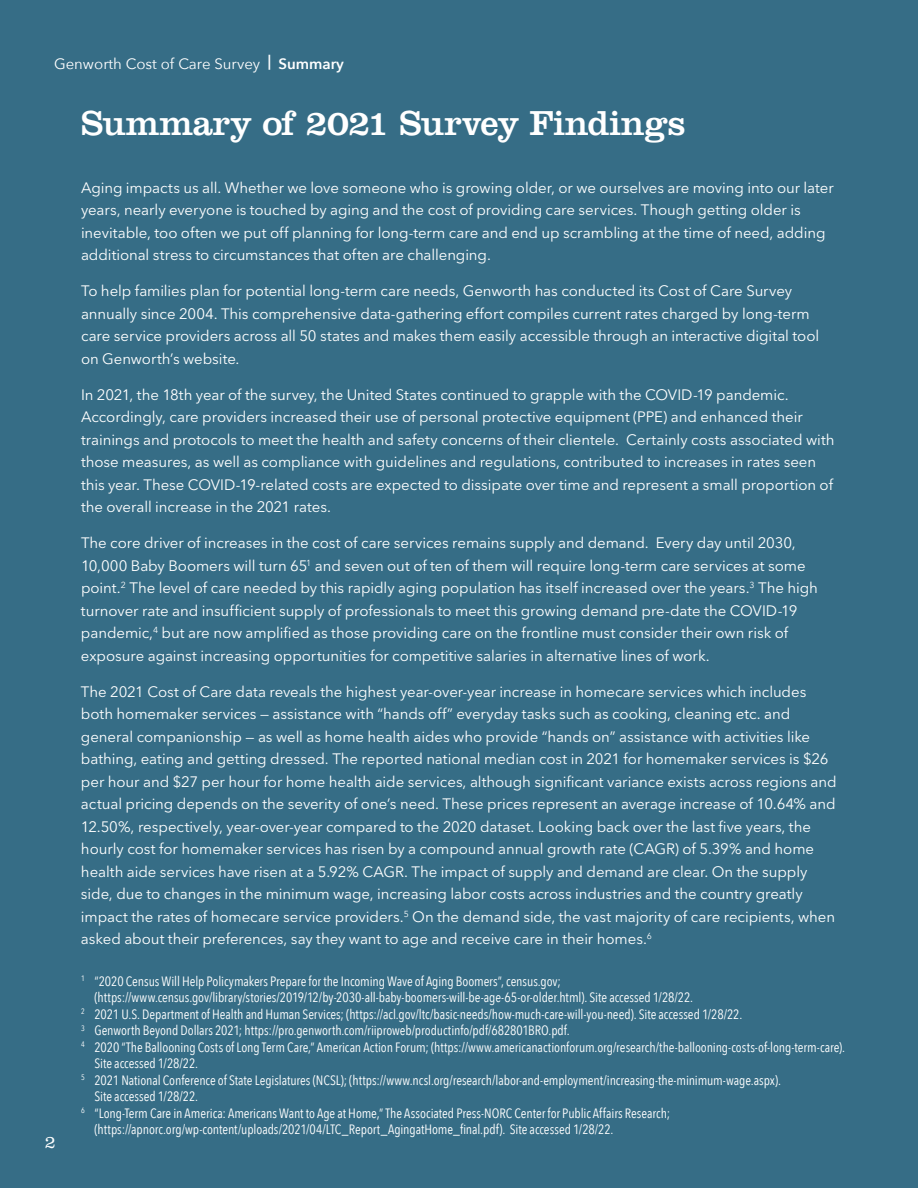
<style>
.page{position:relative;width:918px;height:1188px;background:#366d86}
.page>*{position:absolute;margin:0;border:0;box-sizing:border-box;transform-origin:0 0}
.t1{font:36px "Clarendon";letter-spacing:-.015em;color:#fff}
.t2{font:300 18px "Clarendon";color:#fff}
.t3{font:15px/22.5px "Avenir Next LT Pro";letter-spacing:-.005em;color:#fff}
.t4{font:15px "Avenir Next";color:#fff}
.t5{font:13.5px "Avenir Next Condensed";letter-spacing:-.005em;color:#fff}
.s1{font-weight:600}
</style>
<div class="page">
<p class="t4" style="left:54px;top:51px;width:292px">Genworth Cost of Care Survey <sup>|</sup> <span class="s1">Summary</span></p>
<p class="t2" style="left:45px;top:1131px;width:12px">2</p>
<h1 class="t1" style="left:81px;top:102px;width:606px">Summary of 2021 Survey Findings</h1>
<p class="t3" style="left:81px;top:176px;width:754px">Aging impacts us all. Whether we love someone who is growing older, or we ourselves are moving into our later years, nearly everyone is touched by aging and the cost of providing care services. Though getting older is inevitable, too often we put off planning for long-term care and end up scrambling at the time of need, adding additional stress to circumstances that often are challenging.</p>
<p class="t3" style="left:81px;top:280px;width:740px">To help families plan for potential long-term care needs, Genworth has conducted its Cost of Care Survey annually since 2004. This comprehensive data-gathering effort compiles current rates charged by long-term care service providers across all 50 states and makes them easily accessible through an interactive digital tool on Genworth’s website.</p>
<p class="t3" style="left:81px;top:383px;width:755px">In 2021, the 18th year of the survey, the United States continued to grapple with the COVID-19 pandemic.<br>Accordingly, care providers increased their use of personal protective equipment (PPE) and enhanced their trainings and protocols to meet the health and safety concerns of their clientele. Certainly costs associated with those measures, as well as compliance with guidelines and regulations, contributed to increases in rates seen this year. These COVID-19-related costs are expected to dissipate over time and represent a small proportion of the overall increase in the 2021 rates.</p>
<p class="t3" style="left:81px;top:532px;width:738px">The core driver of increases in the cost of care services remains supply and demand. Every day until 2030, 10,000 Baby Boomers will turn 65<sup>1</sup> and seven out of ten of them will require long-term care services at some point.<sup>2</sup> The level of care needed by this rapidly aging population has itself increased over the years.<sup>3</sup> The high turnover rate and insufficient supply of professionals to meet this growing demand pre-date the COVID-19 pandemic,<sup>4</sup> but are now amplified as those providing care on the frontline must consider their own risk of exposure against increasing opportunities for competitive salaries in alternative lines of work.</p>
<p class="t3" style="left:81px;top:680px;width:757px">The 2021 Cost of Care data reveals the highest year-over-year increase in homecare services which includes both homemaker services — assistance with “hands off” everyday tasks such as cooking, cleaning etc. and general companionship — as well as home health aides who provide “hands on” assistance with activities like bathing, eating and getting dressed. The reported national median cost in 2021 for homemaker services is $26 per hour and $27 per hour for home health aide services, although significant variance exists across regions and actual pricing depends on the severity of one’s need. These prices represent an average increase of 10.64% and 12.50%, respectively, year-over-year compared to the 2020 dataset. Looking back over the last five years, the hourly cost for homemaker services has risen by a compound annual growth rate (CAGR) of 5.39% and home health aide services have risen at a 5.92% CAGR. The impact of supply and demand are clear. On the supply side, due to changes in the minimum wage, increasing labor costs across industries and the country greatly impact the rates of homecare service providers.<sup>5</sup> On the demand side, the vast majority of care recipients, when asked about their preferences, say they want to age and receive care in their homes.<sup>6</sup></p>
<p class="t5" style="left:81px;top:969px;width:482px"><sup>1</sup> “2020 Census Will Help Policymakers Prepare for the Incoming Wave of Aging Boomers”, census.gov;</p>
<p class="t5" style="left:95px;top:986px;width:600px">(https://www.census.gov/library/stories/2019/12/by-2030-all-baby-boomers-will-be-age-65-or-older.html). Site accessed 1/28/22.</p>
<p class="t5" style="left:81px;top:1002px;width:663px"><sup>2</sup> 2021 U.S. Department of Health and Human Services; (https://acl.gov/ltc/basic-needs/how-much-care-will-you-need). Site accessed 1/28/22.</p>
<p class="t5" style="left:81px;top:1019px;width:490px"><sup>3</sup> Genworth Beyond Dollars 2021; https://pro.genworth.com/riiproweb/productinfo/pdf/682801BRO.pdf.</p>
<p class="t5" style="left:81px;top:1035px;width:766px"><sup>4</sup> 2020 “The Ballooning Costs of Long Term Care,” American Action Forum; (https://www.americanactionforum.org/research/the-ballooning-costs-of-long-term-care).</p>
<p class="t5" style="left:95px;top:1052px;width:105px">Site accessed 1/28/22.</p>
<p class="t5" style="left:81px;top:1068px;width:701px"><sup>5</sup> 2021 National Conference of State Legislatures (NCSL); (https://www.ncsl.org/research/labor-and-employment/increasing-the-minimum-wage.aspx).</p>
<p class="t5" style="left:95px;top:1085px;width:105px">Site accessed 1/28/22.</p>
<p class="t5" style="left:81px;top:1101px;width:591px"><sup>6</sup> “Long-Term Care in America: Americans Want to Age at Home,” The Associated Press-NORC Center for Public Affairs Research;</p>
<p class="t5" style="left:95px;top:1118px;width:520px">(https://apnorc.org/wp-content/uploads/2021/04/LTC_Report_AgingatHome_final.pdf). Site accessed 1/28/22.</p>
</div>
